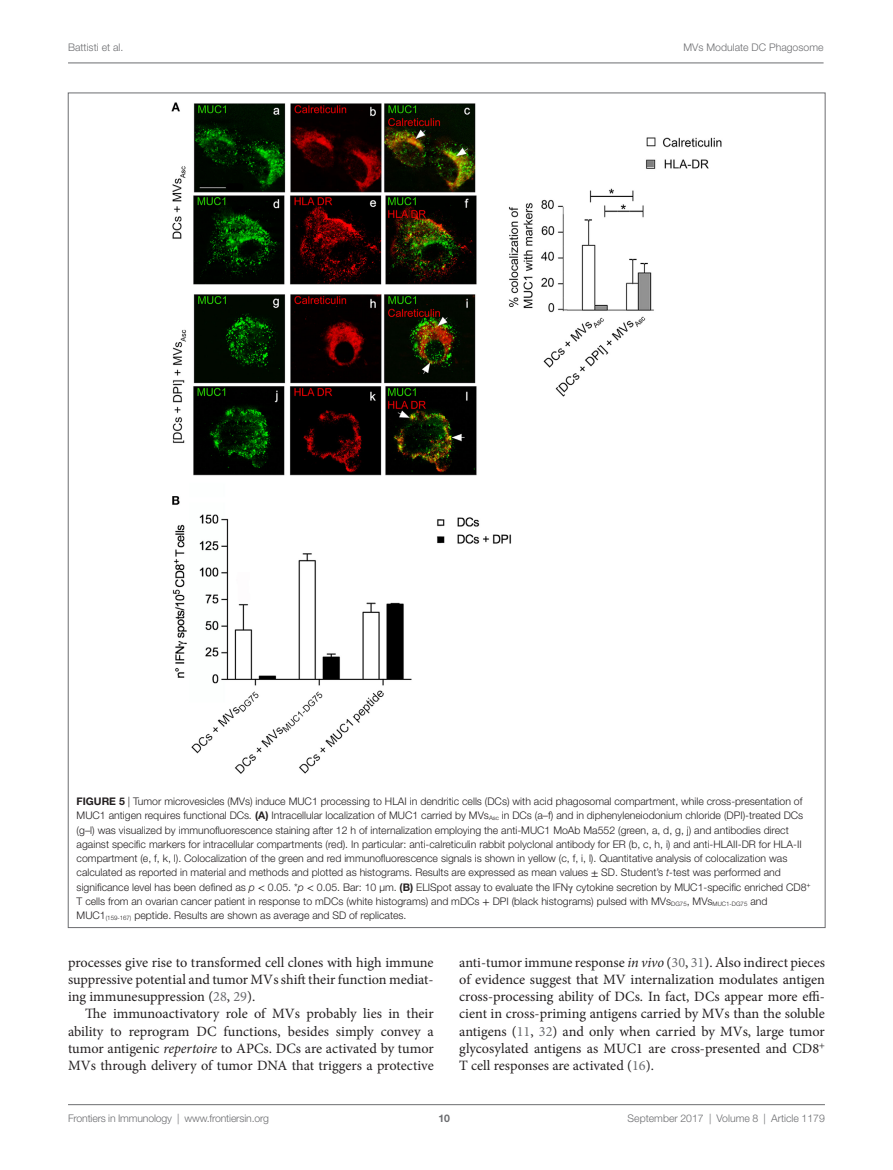
<style>
.page{position:relative;width:893px;height:1170px;background:#fff}
.page>*{position:absolute;margin:0;border:0;box-sizing:border-box;transform-origin:0 0}
.t1{font:14.25px/17.2px "Minion Pro";color:#231f20;text-align:justify}
.t2{font:300 10.5px/14.2px "Helvetica Neue LT Std";color:#231f20}
.t3{font:300 10.5px "Helvetica Neue LT Std";color:#6c6d70}
.t4{font:700 10.5px "Helvetica Neue LT Std";color:#6c6d70}
.s1{font-weight:700}
.s2{font-style:italic}
.s3{font-family:"STIX General";font-weight:400}
.s4{color:#6c6d70}
</style>
<div class="page">
<img style="left:171px;top:102px;width:551px;height:672px">
<hr style="left:68px;top:63px;width:756px;height:1px;background:#6c6d70">
<hr style="left:68px;top:1104px;width:757px;height:1px;background:#6c6d70">
<p class="t3" style="left:68px;top:41px;width:57px">Battisti et al.</p>
<p class="t3" style="left:683px;top:41px;width:142px">MVs Modulate DC Phagosome</p>
<p class="t2" style="left:77px;top:794px;width:736px"><span class="s1">FIGURE 5</span> | Tumor microvesicles (MVs) induce MUC1 processing to HLAI in dendritic cells (DCs) with acid phagosomal compartment, while cross-presentation of MUC1 antigen requires functional DCs<span class="s2">.</span> <span class="s1">(A)</span> Intracellular localization of MUC1 carried by MVs<sub>Asc</sub> in DCs (a–f) and in diphenyleneiodonium chloride (DPI)-treated DCs (g–l) was visualized by immunofluorescence staining after 12 h of internalization employing the anti-MUC1 MoAb Ma552 (green, a, d, g, j) and antibodies direct against specific markers for intracellular compartments (red). In particular: anti-calreticulin rabbit polyclonal antibody for ER (b, c, h, i) and anti-HLAII-DR for HLA-II compartment (e, f, k, l). Colocalization of the green and red immunofluorescence signals is shown in yellow (c, f, i, l). Quantitative analysis of colocalization was calculated as reported in material and methods and plotted as histograms. Results are expressed as mean values <span class="s3">±</span> SD. Student’s <span class="s2">t-</span>test was performed and significance level has been defined as <span class="s2">p</span> <span class="s3">&lt;</span> 0.05. *<span class="s2">p</span> <span class="s3">&lt;</span> 0.05. Bar: 10 µm. <span class="s1">(B)</span> ELISpot assay to evaluate the IFN<span class="s3">γ</span> cytokine secretion by MUC1-specific enriched CD8<sup>+ </sup>T cells from an ovarian cancer patient in response to mDCs (white histograms) and mDCs <span class="s3">+</span> DPI (black histograms) pulsed with MVs<sub>DG75</sub>, MVs<sub>MUC1-DG75</sub> and MUC1<sub>(159-167)</sub> peptide. Results are shown as average and SD of replicates.</p>
<h1 class="t1" style="left:68px;top:953px;width:367px">processes give rise to transformed cell clones with high immune suppressive potential and tumor MVs shift their function mediat&shy;ing immunesuppression (<span class="s4">28</span>, <span class="s4">29</span>).</h1>
<p class="t1" style="left:68px;top:1005px;width:367px;text-indent:17px">The immunoactivatory role of MVs probably lies in their ability to reprogram DC functions, besides simply convey a tumor antigenic <span class="s2">repertoire</span> to APCs. DCs are activated by tumor MVs through delivery of tumor DNA that triggers a protective</p>
<p class="t1" style="left:459px;top:953px;width:367px">anti-tumor immune response <span class="s2">in vivo</span> (<span class="s4">30</span>, <span class="s4">31</span>). Also indirect pieces of evidence suggest that MV internalization modulates antigen cross-processing ability of DCs. In fact, DCs appear more effi&shy;cient in cross-priming antigens carried by MVs than the soluble antigens (<span class="s4">11</span>, <span class="s4">32</span>) and only when carried by MVs, large tumor glycosylated antigens as MUC1 are cross-presented and CD8<sup>+ </sup>T cell responses are activated (<span class="s4">16</span>).</p>
<p class="t3" style="left:68px;top:1111px;width:203px">Frontiers in Immunology | www.frontiersin.org</p>
<p class="t3" style="left:628px;top:1111px;width:199px">September 2017 | Volume 8 | Article 1179</p>
<p class="t4" style="left:439px;top:1111px;width:13px">10</p>
</div>
